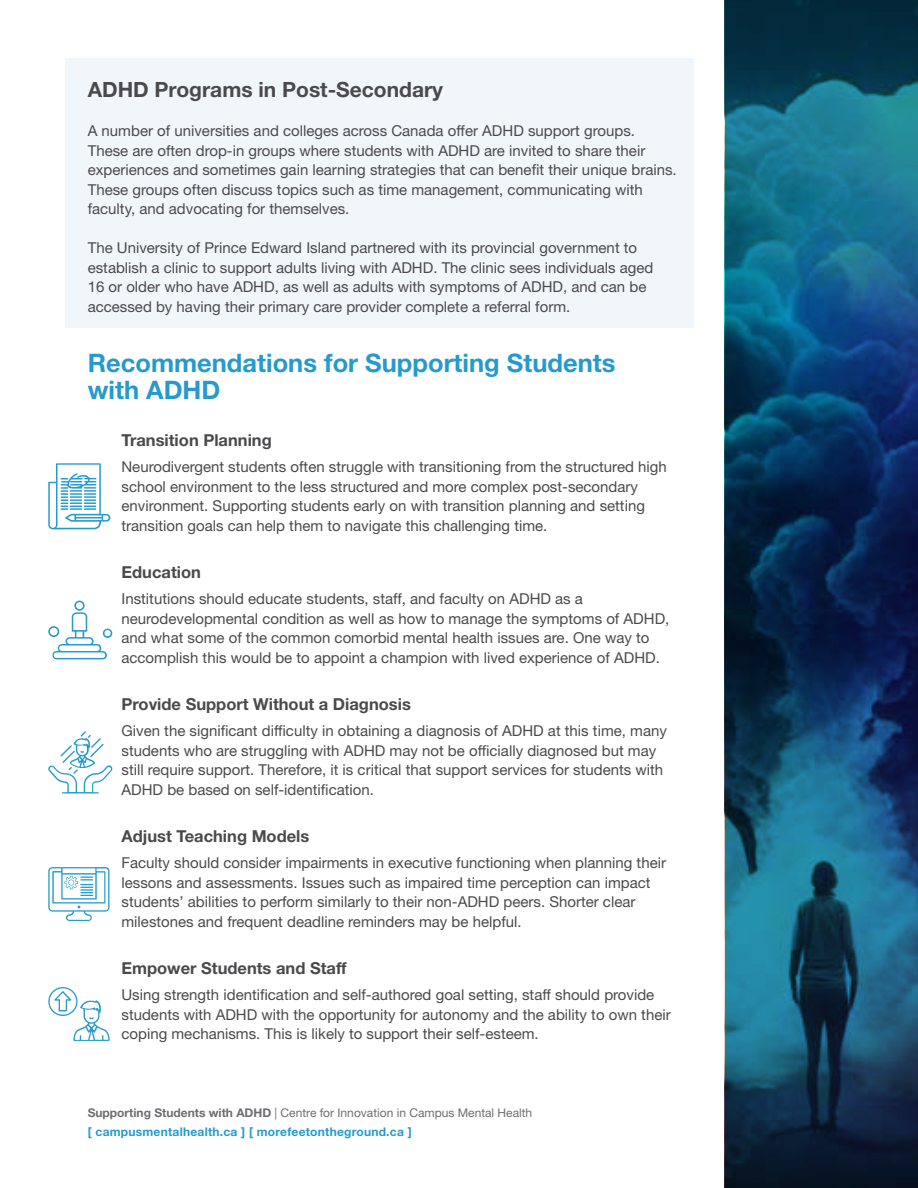
<style>
.page{position:relative;width:918px;height:1188px;background:#fff}
.page>*{position:absolute;margin:0;border:0;box-sizing:border-box;transform-origin:0 0}
.t1{font:700 25.5px/27px "Helvetica Neue LT Std";color:#269acd}
.t2{font:700 21px "Helvetica Neue LT Std";color:#4a4a4d}
.t3{font:700 16.5px "Helvetica Neue LT Std";color:#4a4a4d}
.t4{font:15px/19.5px "Helvetica Neue LT Std";color:#4a4a4d}
.t5{font:700 12px/19.5px "Helvetica Neue LT Std";letter-spacing:.02em;color:#269acd}
.s1{color:#6d6e71}
.s2{font-weight:400;color:#6d6e71}
</style>
<div class="page">
<div style="left:65px;top:58px;width:629px;height:270px;background:#f1f6fa"></div>
<svg style="left:725px;top:0;width:193px;height:1188px;background:#104768"></svg>
<svg style="left:48px;top:987px;width:62px;height:54px"></svg>
<svg style="left:48px;top:731px;width:64px;height:63px"></svg>
<svg style="left:48px;top:601px;width:64px;height:58px"></svg>
<svg style="left:48px;top:867px;width:62px;height:54px"></svg>
<svg style="left:48px;top:463px;width:62px;height:67px"></svg>
<h2 class="t2" style="left:88px;top:77px;width:357px">ADHD Programs in Post-Secondary</h2>
<p class="t4" style="left:88px;top:121px;width:591px">A number of universities and colleges across Canada offer ADHD support groups.<br>These are often drop-in groups where students with ADHD are invited to share their experiences and sometimes gain learning strategies that can benefit their unique brains.<br>These groups often discuss topics such as time management, communicating with faculty, and advocating for themselves.</p>
<p class="t4" style="left:88px;top:238px;width:567px">The University of Prince Edward Island partnered with its provincial government to establish a clinic to support adults living with ADHD. The clinic sees individuals aged 16 or older who have ADHD, as well as adults with symptoms of ADHD, and can be accessed by having their primary care provider complete a referral form.</p>
<h1 class="t1" style="left:88px;top:349px;width:529px">Recommendations for Supporting Students with ADHD</h1>
<p class="t3" style="left:122px;top:430px;width:152px">Transition Planning</p>
<p class="t4" style="left:122px;top:457px;width:547px">Neurodivergent students often struggle with transitioning from the structured high school environment to the less structured and more complex post-secondary environment. Supporting students early on with transition planning and setting transition goals can help them to navigate this challenging time.</p>
<p class="t3" style="left:122px;top:562px;width:81px">Education</p>
<p class="t4" style="left:122px;top:589px;width:549px">Institutions should educate students, staff, and faculty on ADHD as a neurodevelopmental condition as well as how to manage the symptoms of ADHD, and what some of the common comorbid mental health issues are. One way to accomplish this would be to appoint a champion with lived experience of ADHD.</p>
<p class="t3" style="left:122px;top:694px;width:291px">Provide Support Without a Diagnosis</p>
<p class="t4" style="left:122px;top:721px;width:547px">Given the significant difficulty in obtaining a diagnosis of ADHD at this time, many students who are struggling with ADHD may not be officially diagnosed but may still require support. Therefore, it is critical that support services for students with ADHD be based on self-identification.</p>
<p class="t3" style="left:122px;top:826px;width:189px">Adjust Teaching Models</p>
<p class="t4" style="left:122px;top:853px;width:546px">Faculty should consider impairments in executive functioning when planning their lessons and assessments. Issues such as impaired time perception can impact students’ abilities to perform similarly to their non-ADHD peers. Shorter clear milestones and frequent deadline reminders may be helpful.</p>
<p class="t3" style="left:122px;top:958px;width:227px">Empower Students and Staff</p>
<p class="t4" style="left:122px;top:985px;width:551px">Using strength identification and self-authored goal setting, staff should provide students with ADHD with the opportunity for autonomy and the ability to own their coping mechanisms. This is likely to support their self-esteem.</p>
<p class="t5" style="left:88px;top:1102px;width:446px"><span class="s1">Supporting Students with ADHD</span> <span class="s2">| Centre for Innovation in Campus Mental Health </span>[ campusmentalhealth.ca ] [ morefeetontheground.ca ]</p>
</div>
